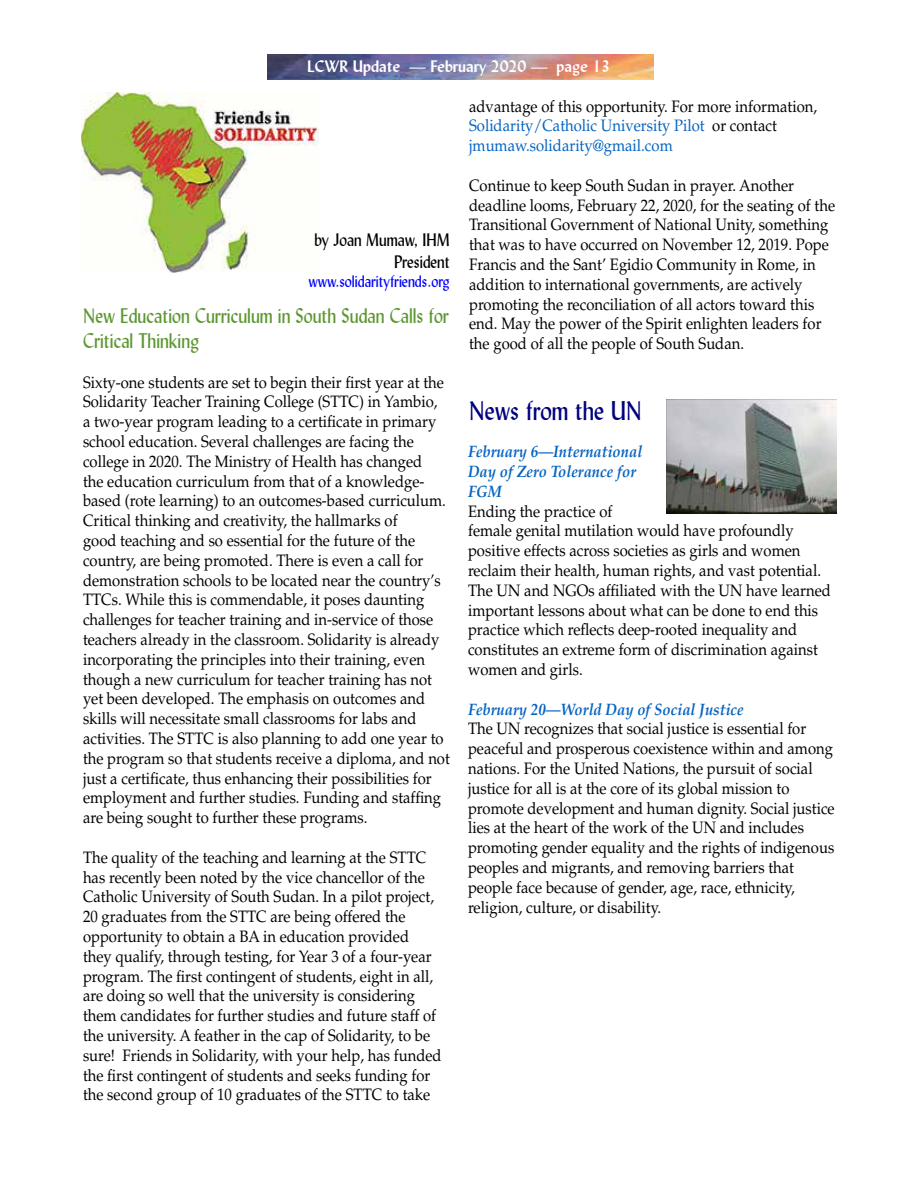
<style>
.page{position:relative;width:918px;height:1188px;background:#fff}
.page>*{position:absolute;margin:0;border:0;box-sizing:border-box;transform-origin:0 0}
.t1{font:27px "Lydian BT";color:#000080;scale:.9 1}
.t2{font:21px/25.2px "Lydian BT";color:#5e9732;scale:.9 1}
.t3{font:18px/21.6px "Lydian BT";color:#000;text-align:right;scale:.9 1}
.t4{font:16.5px/19.8px "Palatino LT Std";color:#000;scale:.9 1}
.t5{font:16.5px/19.8px "Palatino LT Std";color:#0563c1;scale:.9 1}
.t6{font:italic 700 16.5px/19.8px "Palatino LT Std";color:#0563c1;scale:.9 1}
.t7{font:700 16.5px "Lydian BT";color:#fff}
.t8{font:16.5px "Lydian BT";color:#00f;scale:.9 1}
.s1{color:#000}
</style>
<div class="page">
<img style="left:268px;top:54px;width:386px;height:26px">
<img style="left:81px;top:93px;width:238px;height:179px">
<img style="left:666px;top:400px;width:171px;height:113px">
<p class="t7" style="left:307px;top:56px;width:304px">LCWR Update — February 2020 — page 13</p>
<p class="t3" style="left:314px;top:229px;width:152px">by Joan Mumaw, IHM<br>President</p>
<p class="t8" style="left:308px;top:272px;width:159px">www.solidarityfriends.org</p>
<p class="t2" style="left:83px;top:303px;width:408px">New Education Curriculum in South Sudan Calls for<br>Critical Thinking</p>
<p class="t4" style="left:83px;top:372px;width:409px">Sixty-one students are set to begin their first year at the Solidarity Teacher Training College (STTC) in Yambio,<br>a two-year program leading to a certificate in primary school education. Several challenges are facing the college in 2020. The Ministry of Health has changed<br>the education curriculum from that of a knowledge&shy;based (rote learning) to an outcomes-based curriculum.<br>Critical thinking and creativity, the hallmarks of<br>good teaching and so essential for the future of the country, are being promoted. There is even a call for demonstration schools to be located near the country’s TTCs. While this is commendable, it poses daunting challenges for teacher training and in-service of those teachers already in the classroom. Solidarity is already incorporating the principles into their training, even though a new curriculum for teacher training has not yet been developed. The emphasis on outcomes and skills will necessitate small classrooms for labs and activities. The STTC is also planning to add one year to the program so that students receive a diploma, and not just a certificate, thus enhancing their possibilities for employment and further studies. Funding and staffing are being sought to further these programs.</p>
<p class="t4" style="left:83px;top:848px;width:400px">The quality of the teaching and learning at the STTC has recently been noted by the vice chancellor of the Catholic University of South Sudan. In a pilot project, 20 graduates from the STTC are being offered the opportunity to obtain a BA in education provided they qualify, through testing, for Year 3 of a four-year program. The first contingent of students, eight in all, are doing so well that the university is considering them candidates for further studies and future staff of the university. A feather in the cap of Solidarity, to be sure! Friends in Solidarity, with your help, has funded the first contingent of students and seeks funding for the second group of 10 graduates of the STTC to take</p>
<p class="t5" style="left:469px;top:96px;width:388px"><span class="s1">advantage of this opportunity. For more information,<br></span>Solidarity/Catholic University Pilot <span class="s1">or contact </span>jmumaw.solidarity@gmail.com</p>
<p class="t4" style="left:469px;top:176px;width:408px">Continue to keep South Sudan in prayer. Another deadline looms, February 22, 2020, for the seating of the Transitional Government of National Unity, something that was to have occurred on November 12, 2019. Pope Francis and the Sant’ Egidio Community in Rome, in addition to international governments, are actively promoting the reconciliation of all actors toward this end. May the power of the Spirit enlighten leaders for the good of all the people of South Sudan.</p>
<h1 class="t1" style="left:469px;top:394px;width:193px">News from the UN</h1>
<p class="t6" style="left:468px;top:442px;width:195px">February 6—International<br>Day of Zero Tolerance for<br>FGM</p>
<p class="t4" style="left:468px;top:501px;width:405px">Ending the practice of<br>female genital mutilation would have profoundly positive effects across societies as girls and women reclaim their health, human rights, and vast potential.<br>The UN and NGOs affiliated with the UN have learned important lessons about what can be done to end this practice which reflects deep-rooted inequality and constitutes an extreme form of discrimination against women and girls.</p>
<p class="t6" style="left:468px;top:699px;width:308px">February 20—World Day of Social Justice</p>
<p class="t4" style="left:468px;top:719px;width:409px">The UN recognizes that social justice is essential for peaceful and prosperous coexistence within and among nations. For the United Nations, the pursuit of social justice for all is at the core of its global mission to promote development and human dignity. Social justice lies at the heart of the work of the UN and includes promoting gender equality and the rights of indigenous peoples and migrants, and removing barriers that people face because of gender, age, race, ethnicity, religion, culture, or disability.</p>
</div>
